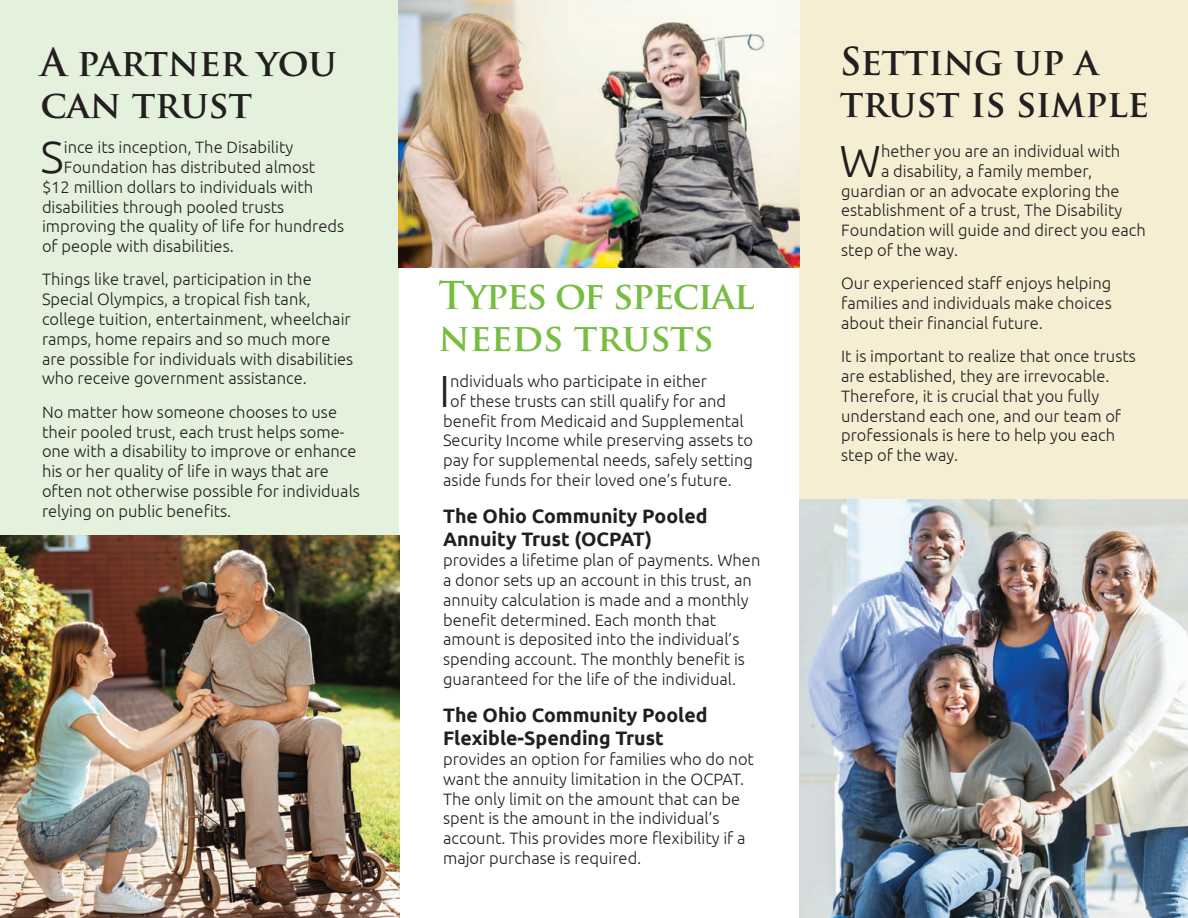
<style>
.page{position:relative;width:1188px;height:918px;background:#fff}
.page>*{position:absolute;margin:0;border:0;box-sizing:border-box;transform-origin:0 0}
.body_text{font:300 45px "Ubuntu";color:#231f20}
.Headlines{font:700 37.5px/42px "Trajan Pro";letter-spacing:-.01em;color:#231f20}
.Headlines-2{font:700 37.5px/42px "Trajan Pro";letter-spacing:-.025em;color:#76bd42}
.body_text-2{font:700 19.5px/23.4px "Ubuntu";color:#231f20}
.body_text-3{font:300 16.5px/19.8px "Ubuntu";color:#231f20}
</style>
<div class="page">
<div style="left:799px;top:0;width:389px;height:918px;background:#f5eed3"></div>
<img style="left:799px;top:499px;width:389px;height:419px">
<div style="left:0;top:0;width:399px;height:918px;background:#e4f1dc"></div>
<img style="left:399px;top:0;width:400px;height:268px">
<img style="left:0;top:535px;width:400px;height:383px">
<p class="Headlines" style="left:40px;top:42px;width:298px">A partner you can trust</p>
<p class="body_text" style="left:40px;top:130px;width:25px">S</p>
<p class="body_text-3" style="left:64px;top:137px;width:231px">ince its inception, The Disability</p>
<p class="body_text-3" style="left:64px;top:157px;width:253px">Foundation has distributed almost</p>
<p class="body_text-3" style="left:42px;top:177px;width:273px">$12 million dollars to individuals with</p>
<p class="body_text-3" style="left:42px;top:196px;width:244px">disabilities through pooled trusts</p>
<p class="body_text-3" style="left:42px;top:216px;width:304px">improving the quality of life for hundreds</p>
<p class="body_text-3" style="left:42px;top:236px;width:193px">of people with disabilities.</p>
<p class="body_text-3" style="left:42px;top:269px;width:313px">Things like travel, participation in the Special Olympics, a tropical fish tank, college tuition, entertainment, wheelchair ramps, home repairs and so much more are possible for individuals with disabilities who receive government assistance.</p>
<p class="body_text-3" style="left:42px;top:402px;width:319px">No matter how someone chooses to use their pooled trust, each trust helps some&shy;one with a disability to improve or enhance his or her quality of life in ways that are often not otherwise possible for individuals relying on public benefits.</p>
<p class="Headlines-2" style="left:439px;top:275px;width:317px">Types of special needs trusts</p>
<p class="body_text" style="left:439px;top:364px;width:13px">I</p>
<p class="body_text-3" style="left:450px;top:371px;width:258px">ndividuals who participate in either</p>
<p class="body_text-3" style="left:450px;top:391px;width:277px">of these trusts can still qualify for and</p>
<p class="body_text-3" style="left:443px;top:411px;width:302px">benefit from Medicaid and Supplemental</p>
<p class="body_text-3" style="left:443px;top:430px;width:312px">Security Income while preserving assets to</p>
<p class="body_text-3" style="left:443px;top:450px;width:311px">pay for supplemental needs, safely setting</p>
<p class="body_text-3" style="left:443px;top:470px;width:290px">aside funds for their loved one’s future.</p>
<p class="body_text-2" style="left:443px;top:504px;width:266px">The Ohio Community Pooled<br>Annuity Trust (OCPAT)</p>
<p class="body_text-3" style="left:443px;top:550px;width:319px">provides a lifetime plan of payments. When a donor sets up an account in this trust, an annuity calculation is made and a monthly benefit determined. Each month that amount is deposited into the individual’s spending account. The monthly benefit is guaranteed for the life of the individual.</p>
<p class="body_text-2" style="left:443px;top:703px;width:266px">The Ohio Community Pooled<br>Flexible-Spending Trust</p>
<p class="body_text-3" style="left:443px;top:749px;width:312px">provides an option for families who do not want the annuity limitation in the OCPAT.<br>The only limit on the amount that can be spent is the amount in the individual’s account. This provides more flexibility if a major purchase is required.</p>
<p class="Headlines" style="left:840px;top:40px;width:311px">Setting up a trust is simple</p>
<p class="body_text" style="left:840px;top:134px;width:43px">W</p>
<p class="body_text-3" style="left:881px;top:141px;width:241px">hether you are an individual with</p>
<p class="body_text-3" style="left:881px;top:161px;width:213px">a disability, a family member,</p>
<p class="body_text-3" style="left:841px;top:180px;width:280px">guardian or an advocate exploring the</p>
<p class="body_text-3" style="left:841px;top:200px;width:283px">establishment of a trust, The Disability</p>
<p class="body_text-3" style="left:841px;top:220px;width:306px">Foundation will guide and direct you each</p>
<p class="body_text-3" style="left:841px;top:240px;width:118px">step of the way.</p>
<p class="body_text-3" style="left:841px;top:273px;width:272px;text-align:justify">Our experienced staff enjoys helping families and individuals make choices about their financial future.</p>
<p class="body_text-3" style="left:841px;top:346px;width:296px">It is important to realize that once trusts are established, they are irrevocable.<br>Therefore, it is crucial that you fully understand each one, and our team of professionals is here to help you each step of the way.</p>
</div>
